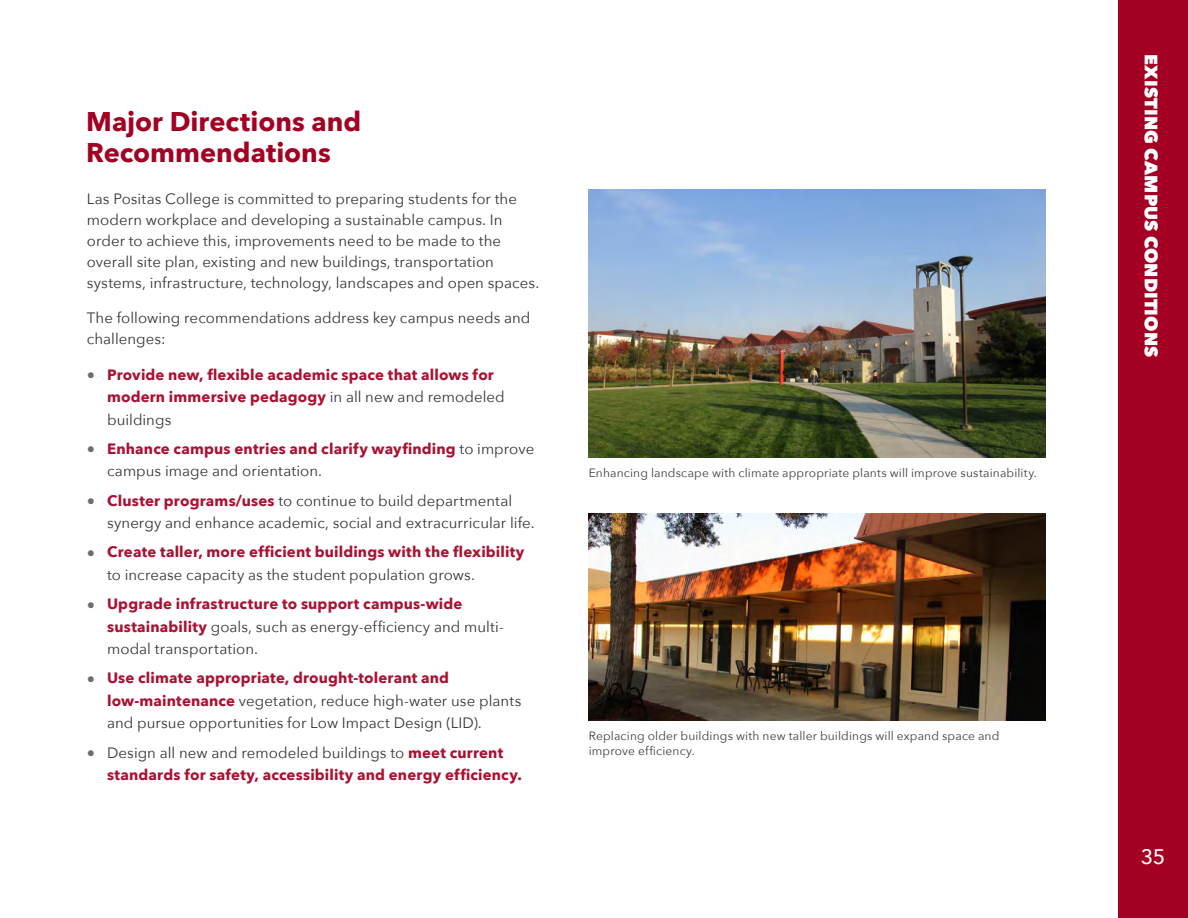
<style>
.page{position:relative;width:1188px;height:918px;background:#fff}
.page>*{position:absolute;margin:0;border:0;box-sizing:border-box;transform-origin:0 0}
.t1{font:700 27px/31.5px "Avenir Next";color:#a30023}
.t2{font:500 21px "Avenir Next";color:#fff}
.t3{font:800 18px "Avenir Next";letter-spacing:.005em;color:#fff}
.body{font:15px/21px "Avenir Next";letter-spacing:.005em;color:#363536}
.t4{font:700 15px/22.5px "Avenir Next";letter-spacing:.01em;color:#a91232}
.image_caption{font:12px/15px "Avenir Next";letter-spacing:.015em;color:#3e3e3f}
.s1{font-size:16.5px;color:#6c6d70}
.s2{font-weight:400;color:#363536}
.s3{font-weight:700;font-size:16.5px;color:#6c6d70}
.s4{font-weight:700;color:#a91232}
.s5{font-weight:400;font-size:16.5px;color:#6c6d70}
</style>
<div class="page">
<div style="left:1119px;top:0;width:69px;height:918px;background:#a30023"></div>
<img style="left:589px;top:513px;width:457px;height:207px">
<img style="left:589px;top:189px;width:457px;height:269px">
<h1 class="t1" style="left:86px;top:105px;width:277px">Major Directions and<br>Recommendations</h1>
<p class="body" style="left:87px;top:188px;width:454px">Las Positas College is committed to preparing students for the modern workplace and developing a sustainable campus. In order to achieve this, improvements need to be made to the overall site plan, existing and new buildings, transportation systems, infrastructure, technology, landscapes and open spaces.</p>
<p class="body" style="left:87px;top:306px;width:445px">The following recommendations address key campus needs and challenges:</p>
<p class="t4" style="left:107px;top:363px;width:399px;text-indent:-20px"><span class="s1">•</span> Provide new, flexible academic space that allows for modern immersive pedagogy <span class="s2">in all new and remodeled buildings</span></p>
<p class="t4" style="left:107px;top:437px;width:429px;text-indent:-20px"><span class="s1">•</span> Enhance campus entries and clarify wayfinding <span class="s2">to improve campus image and orientation.</span></p>
<p class="body" style="left:107px;top:488px;width:429px;line-height:22.5px;text-indent:-20px"><span class="s3">•</span> <span class="s4">Cluster programs/uses</span> to continue to build departmental synergy and enhance academic, social and extracurricular life.</p>
<p class="t4" style="left:107px;top:541px;width:419px;text-indent:-20px"><span class="s1">•</span> Create taller, more efficient buildings with the flexibility <span class="s2">to increase capacity as the student population grows.</span></p>
<p class="body" style="left:107px;top:592px;width:398px;line-height:22.5px;text-indent:-20px"><span class="s3">•</span> <span class="s4">Upgrade infrastructure to support campus-wide sustainability</span> goals, such as energy-efficiency and multi&shy;modal transportation.</p>
<p class="body" style="left:107px;top:666px;width:416px;line-height:22.5px;text-indent:-20px"><span class="s3">•</span> <span class="s4">Use climate appropriate, drought-tolerant and low-maintenance</span> vegetation, reduce high-water use plants and pursue opportunities for Low Impact Design (LID).</p>
<p class="t4" style="left:107px;top:741px;width:416px;text-indent:-20px"><span class="s5">•</span> <span class="s2">Design all new and remodeled buildings to</span> meet current standards for safety, accessibility and energy efficiency.</p>
<p class="image_caption" style="left:589px;top:465px;width:450px">Enhancing landscape with climate appropriate plants will improve sustainability.</p>
<p class="image_caption" style="left:589px;top:728px;width:412px">Replacing older buildings with new taller buildings will expand space and improve efficiency.</p>
<h1 class="t3" style="left:1162px;top:54px;width:305px;rotate:90deg">EXISTING CAMPUS CONDITIONS</h1>
<h2 class="t2" style="left:1141px;top:839px;width:26px">35</h2>
</div>
